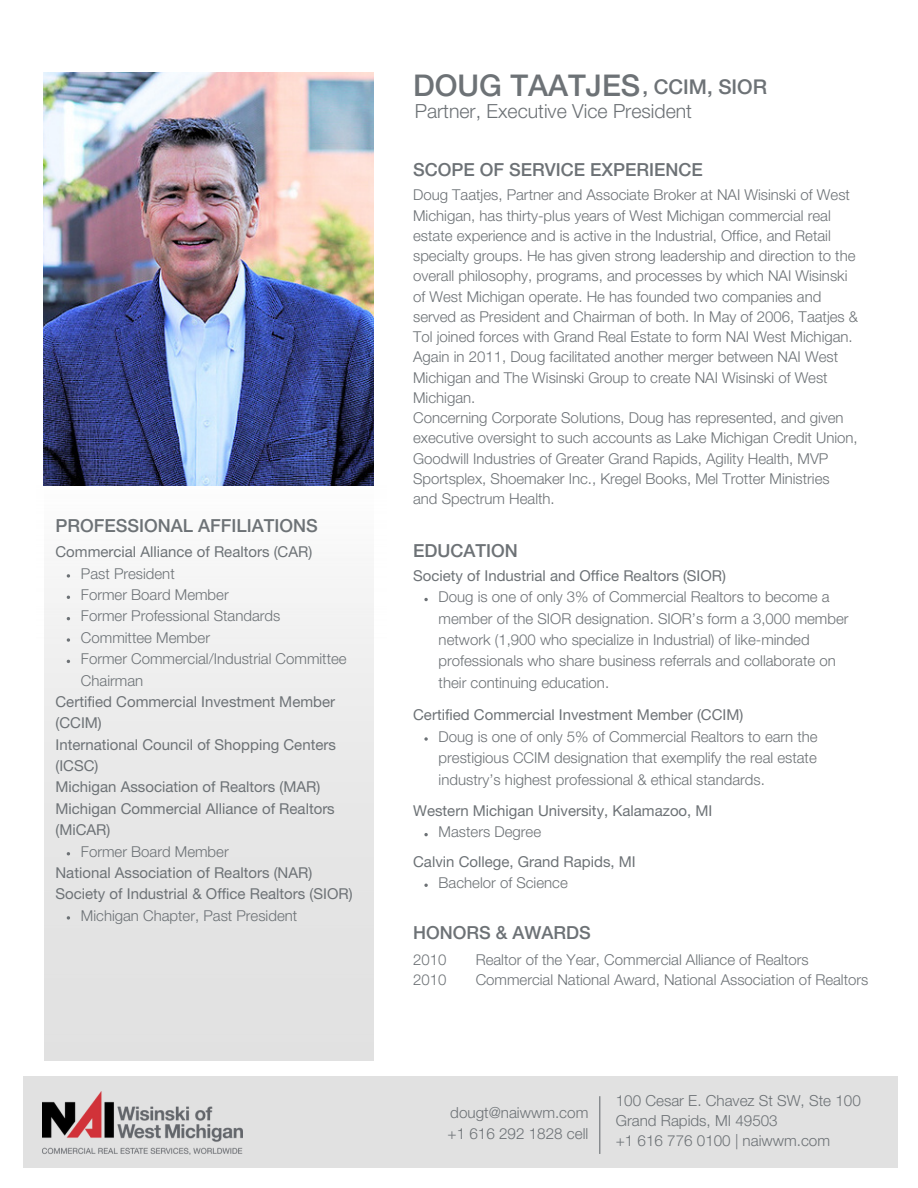
<style>
.page{position:relative;width:918px;height:1188px;background:#fff}
.page>*{position:absolute;margin:0;border:0;box-sizing:border-box;transform-origin:0 0}
.t1{font:500 30px "Helvetica Neue LT Std";color:#6d7276}
.t2{font:500 20.4px "Helvetica Neue LT Std";color:#6d7276}
.t3{font:300 19.5px "Helvetica Neue LT Std";color:#6d7276}
.t4{font:500 18px "Helvetica Neue LT Std";color:#6d7276}
.t5{font:300 15.3px "Helvetica Neue LT Std";color:#6d7276}
.t6{font:300 15px/20.2px "Helvetica Neue LT Std";color:#6d7276}
.t7{font:15px/21.3px "Helvetica Neue LT Std";color:#6d7276}
</style>
<div class="page">
<div style="left:23px;top:1077px;width:875px;height:91px;background:#e1e1e1"></div>
<img style="left:44px;top:72px;width:329px;height:413px">
<svg style="left:67px;top:574px;width:3px;height:4px"></svg>
<svg style="left:67px;top:638px;width:3px;height:4px"></svg>
<svg style="left:67px;top:916px;width:3px;height:4px"></svg>
<svg style="left:424px;top:598px;width:4px;height:3px"></svg>
<svg style="left:424px;top:737px;width:4px;height:4px"></svg>
<svg style="left:424px;top:833px;width:4px;height:3px"></svg>
<svg style="left:424px;top:884px;width:4px;height:3px"></svg>
<hr style="left:599px;top:1096px;width:1px;height:58px;background:#6d7276">
<img style="left:42px;top:1091px;width:200px;height:63px">
<p class="t4" style="left:55px;top:519px;width:264px">PROFESSIONAL AFFILIATIONS</p>
<p class="t6" style="left:81px;top:565px;width:95px">Past President</p>
<p class="t6" style="left:81px;top:587px;width:149px">Former Board Member</p>
<p class="t6" style="left:81px;top:608px;width:201px">Former Professional Standards</p>
<p class="t6" style="left:81px;top:630px;width:131px">Committee Member</p>
<p class="t6" style="left:81px;top:650px;width:267px;line-height:21.3px">Former Commercial/Industrial Committee<br>Chairman</p>
<p class="t7" style="left:55px;top:543px;width:258px">Commercial Alliance of Realtors (CAR)</p>
<p class="t7" style="left:55px;top:693px;width:281px">Certified Commercial Investment Member (CCIM)</p>
<p class="t7" style="left:55px;top:736px;width:282px">International Council of Shopping Centers (ICSC)</p>
<p class="t7" style="left:55px;top:779px;width:266px">Michigan Association of Realtors (MAR)</p>
<p class="t7" style="left:55px;top:800px;width:281px">Michigan Commercial Alliance of Realtors (MiCAR)</p>
<p class="t7" style="left:55px;top:864px;width:258px">National Association of Realtors (NAR)</p>
<p class="t7" style="left:55px;top:885px;width:299px">Society of Industrial &amp; Office Realtors (SIOR)</p>
<p class="t6" style="left:81px;top:843px;width:149px">Former Board Member</p>
<p class="t6" style="left:81px;top:907px;width:218px">Michigan Chapter, Past President</p>
<p class="t1" style="left:413px;top:75px;width:229px">DOUG TAATJES</p>
<p class="t3" style="left:415px;top:105px;width:279px">Partner, Executive Vice President</p>
<p class="t2" style="left:643px;top:80px;width:126px">, CCIM, SIOR</p>
<p class="t4" style="left:413px;top:163px;width:291px">SCOPE OF SERVICE EXPERIENCE</p>
<p class="t6" style="left:413px;top:187px;width:446px">Doug Taatjes, Partner and Associate Broker at NAI Wisinski of West Michigan, has thirty-plus years of West Michigan commercial real estate experience and is active in the Industrial, Office, and Retail specialty groups. He has given strong leadership and direction to the overall philosophy, programs, and processes by which NAI Wisinski of West Michigan operate. He has founded two companies and served as President and Chairman of both. In May of 2006, Taatjes &amp; Tol joined forces with Grand Real Estate to form NAI West Michigan.<br>Again in 2011, Doug facilitated another merger between NAI West Michigan and The Wisinski Group to create NAI Wisinski of West Michigan.</p>
<p class="t6" style="left:413px;top:410px;width:446px">Concerning Corporate Solutions, Doug has represented, and given executive oversight to such accounts as Lake Michigan Credit Union, Goodwill Industries of Greater Grand Rapids, Agility Health, MVP Sportsplex, Shoemaker Inc., Kregel Books, Mel Trotter Ministries and Spectrum Health.</p>
<p class="t4" style="left:413px;top:545px;width:106px">EDUCATION</p>
<p class="t7" style="left:413px;top:567px;width:314px">Society of Industrial and Office Realtors (SIOR)</p>
<p class="t6" style="left:439px;top:588px;width:411px;line-height:21.3px">Doug is one of only 3% of Commercial Realtors to become a member of the SIOR designation. SIOR’s form a 3,000 member network (1,900 who specialize in Industrial) of like-minded professionals who share business referrals and collaborate on their continuing education.</p>
<p class="t6" style="left:439px;top:728px;width:381px;line-height:21.3px;text-align:justify">Doug is one of only 5% of Commercial Realtors to earn the prestigious CCIM designation that exemplify the real estate industry’s highest professional &amp; ethical standards.</p>
<p class="t6" style="left:439px;top:824px;width:104px">Masters Degree</p>
<p class="t6" style="left:439px;top:875px;width:131px">Bachelor of Science</p>
<p class="t7" style="left:413px;top:707px;width:332px">Certified Commercial Investment Member (CCIM)</p>
<p class="t7" style="left:413px;top:802px;width:301px">Western Michigan University, Kalamazoo, MI</p>
<p class="t7" style="left:413px;top:853px;width:224px">Calvin College, Grand Rapids, MI</p>
<p class="t4" style="left:413px;top:926px;width:179px">HONORS &amp; AWARDS</p>
<p class="t6" style="left:413px;top:951px;width:35px">2010</p>
<p class="t6" style="left:476px;top:951px;width:335px">Realtor of the Year, Commercial Alliance of Realtors</p>
<p class="t6" style="left:413px;top:972px;width:35px">2010</p>
<p class="t6" style="left:476px;top:972px;width:394px">Commercial National Award, National Association of Realtors</p>
<p class="t5" style="left:450px;top:1107px;width:140px">dougt@naiwwm.com</p>
<p class="t5" style="left:448px;top:1128px;width:142px">+1 616 292 1828 cell</p>
<p class="t5" style="left:616px;top:1095px;width:247px">100 Cesar E. Chavez St SW, Ste 100</p>
<p class="t5" style="left:616px;top:1115px;width:164px">Grand Rapids, MI 49503</p>
<p class="t5" style="left:616px;top:1136px;width:216px">+1 616 776 0100 | naiwwm.com</p>
</div>
